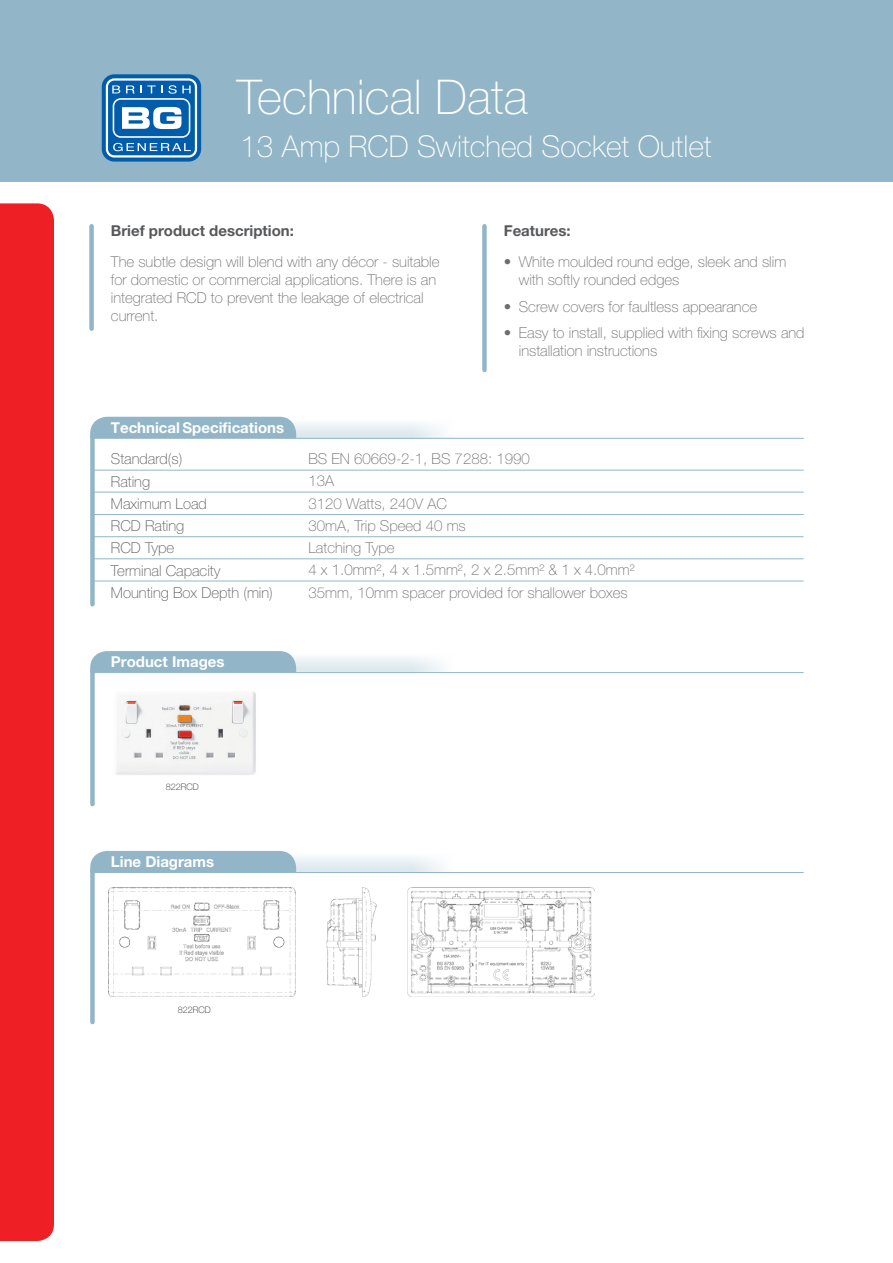
<style>
.page{position:relative;width:893px;height:1263px;background:#fff}
.page>*{position:absolute;margin:0;border:0;box-sizing:border-box;transform-origin:0 0}
.t1{font:100 48px "Helvetica Neue";color:#fff}
.t2{font:100 30px "Helvetica Neue";color:#fff}
.t3{font:100 15px/22.2px "Helvetica Neue";color:#6c6d70}
.t4{font:100 15px/22.2px "Helvetica Neue";color:#57585a}
.t5{font:700 15px "Helvetica Neue";color:#fff}
.t6{font:700 15px "Helvetica Neue";color:#57585a}
.t7{font:100 9px "Helvetica Neue";color:#231f20}
</style>
<div class="page">
<div style="left:0;top:0;width:893px;height:181px;background:#92b6c7"></div>
<div style="left:102px;top:74px;width:99px;height:88px;background:linear-gradient(to right,#025eab,#035eab);border-radius:13px"></div>
<svg style="left:106px;top:78px;width:91px;height:80px;background:#5190c5"></svg>
<div style="left:482px;top:226px;width:5px;height:144px;background:#92b6c7"></div>
<div style="left:89px;top:226px;width:5px;height:103px;background:#92b6c7"></div>
<div style="left:0;top:203px;width:54px;height:1038px;background:#ee2026"></div>
<hr style="left:92px;top:470px;width:712px;height:1px;background:#92b6c7">
<hr style="left:92px;top:514px;width:712px;height:1px;background:#92b6c7">
<hr style="left:92px;top:558px;width:712px;height:1px;background:#92b6c7">
<hr style="left:92px;top:492px;width:712px;height:1px;background:#92b6c7">
<hr style="left:92px;top:536px;width:712px;height:1px;background:#92b6c7">
<hr style="left:92px;top:581px;width:712px;height:1px;background:#92b6c7">
<svg style="left:296px;top:423px;width:166px;height:15px"></svg>
<div style="left:90px;top:417px;width:206px;height:21px;background:#92b6c7"></div>
<div style="left:90px;top:436px;width:5px;height:168px;background:#92b6c7"></div>
<hr style="left:92px;top:438px;width:712px;height:1px;background:#92b6c7">
<svg style="left:296px;top:857px;width:147px;height:15px"></svg>
<div style="left:90px;top:851px;width:206px;height:21px;background:#92b6c7"></div>
<div style="left:90px;top:870px;width:5px;height:152px;background:#92b6c7"></div>
<hr style="left:92px;top:872px;width:712px;height:1px;background:#92b6c7">
<img style="left:108px;top:887px;width:486px;height:110px">
<svg style="left:296px;top:657px;width:146px;height:15px"></svg>
<div style="left:90px;top:651px;width:206px;height:21px;background:#92b6c7"></div>
<div style="left:90px;top:670px;width:5px;height:134px;background:#92b6c7"></div>
<hr style="left:92px;top:672px;width:712px;height:1px;background:#92b6c7">
<img style="left:115px;top:691px;width:141px;height:84px">
<h1 class="t1" style="left:237px;top:70px;width:292px">Technical Data</h1>
<h2 class="t2" style="left:240px;top:129px;width:473px">13 Amp RCD Switched Socket Outlet</h2>
<p class="t6" style="left:111px;top:221px;width:185px">Brief product description:</p>
<p class="t6" style="left:504px;top:221px;width:68px">Features:</p>
<p class="t3" style="left:111px;top:253px;width:330px;line-height:18px">The subtle design will blend with any décor - suitable for domestic or commercial applications. There is an integrated RCD to prevent the leakage of electrical current.</p>
<p class="t3" style="left:519px;top:253px;width:269px;line-height:18px;text-indent:-15px">• White moulded round edge, sleek and slim with softly rounded edges</p>
<p class="t3" style="left:504px;top:295px;width:255px">• Screw covers for faultless appearance</p>
<p class="t3" style="left:519px;top:324px;width:287px;line-height:18px;text-indent:-15px">• Easy to install, supplied with fixing screws and installation instructions</p>
<p class="t5" style="left:111px;top:418px;width:175px">Technical Specifications</p>
<p class="t4" style="left:111px;top:448px;width:163px">Standard(s)<br>Rating<br>Maximum Load<br>RCD Rating<br>RCD Type<br>Terminal Capacity<br>Mounting Box Depth (min)</p>
<p class="t3" style="left:308px;top:448px;width:328px">BS EN 60669-2-1, BS 7288: 1990<br>13A<br>3120 Watts, 240V AC<br>30mA, Trip Speed 40 ms<br>Latching Type<br>4 x 1.0mm², 4 x 1.5mm², 2 x 2.5mm² &amp; 1 x 4.0mm²<br>35mm, 10mm spacer provided for shallower boxes</p>
<p class="t5" style="left:111px;top:652px;width:115px">Product Images</p>
<p class="t7" style="left:166px;top:782px;width:35px">822RCD</p>
<p class="t5" style="left:111px;top:852px;width:105px">Line Diagrams</p>
<p class="t7" style="left:178px;top:1005px;width:35px">822RCD</p>
</div>
